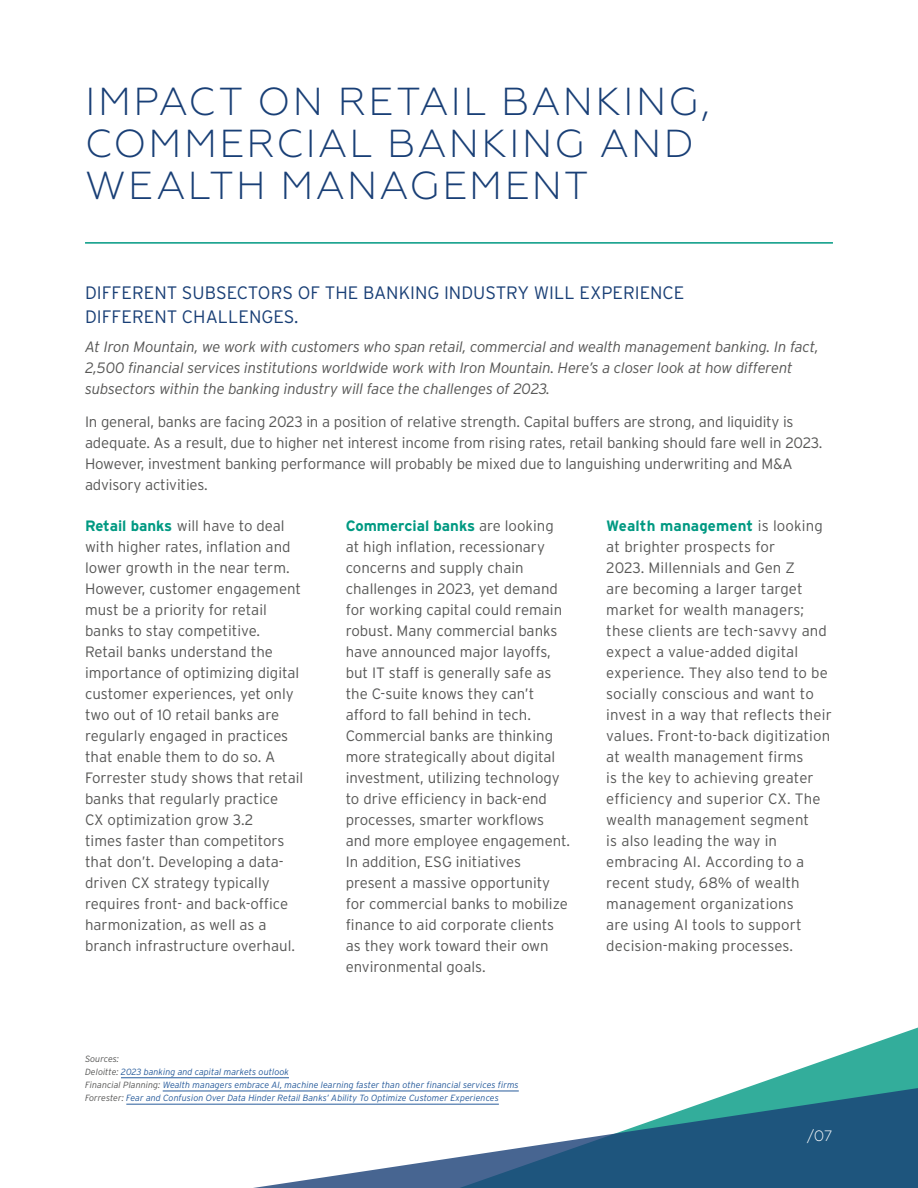
<style>
.page{position:relative;width:918px;height:1188px;background:#fff}
.page>*{position:absolute;margin:0;border:0;box-sizing:border-box;transform-origin:0 0}
.t1{font:300 39px/42px "Geometria";letter-spacing:.06em;color:#193f76}
.t2{font:300 18px/24px "Interstate";color:#193f76}
.t3{font:300 15px/21px "Interstate";color:#575756}
.t4{font:italic 300 15px/21px "Interstate";letter-spacing:-.01em;color:#575756}
.t5{font:300 15px "Geometria";color:#fff}
.t6{font:italic 300 9px/13.2px "Interstate";color:#275b9b}
.s1{font-weight:700;color:#009982}
.s2{color:#575756}
</style>
<div class="page">
<svg style="left:751px;top:1027px;width:167px;height:59px"></svg>
<hr style="left:85px;top:242px;width:748px;height:2px;background:#009982">
<svg style="left:168px;top:1086px;width:750px;height:102px"></svg>
<hr style="left:121px;top:1078px;width:168px;height:1px;background:#275b9b">
<hr style="left:163px;top:1091px;width:356px;height:1px;background:#275b9b">
<hr style="left:126px;top:1104px;width:373px;height:1px;background:#275b9b">
<h1 class="t1" style="left:85px;top:80px;width:626px">IMPACT ON RETAIL BANKING,<br>COMMERCIAL BANKING AND<br>WEALTH MANAGEMENT</h1>
<p class="t2" style="left:85px;top:280px;width:601px">DIFFERENT SUBSECTORS OF THE BANKING INDUSTRY WILL EXPERIENCE<br>DIFFERENT CHALLENGES.</p>
<p class="t4" style="left:85px;top:336px;width:735px">At Iron Mountain, we work with customers who span retail, commercial and wealth management banking. In fact,<br>2,500 financial services institutions worldwide work with Iron Mountain. Here’s a closer look at how different subsectors within the banking industry will face the challenges of 2023.</p>
<p class="t3" style="left:85px;top:411px;width:739px">In general, banks are facing 2023 in a position of relative strength. Capital buffers are strong, and liquidity is adequate. As a result, due to higher net interest income from rising rates, retail banking should fare well in 2023.<br>However, investment banking performance will probably be mixed due to languishing underwriting and M&amp;A advisory activities.</p>
<p class="t3" style="left:85px;top:515px;width:220px"><span class="s1">Retail banks</span> will have to deal with higher rates, inflation and lower growth in the near term.<br>However, customer engagement must be a priority for retail banks to stay competitive.<br>Retail banks understand the importance of optimizing digital customer experiences, yet only two out of 10 retail banks are regularly engaged in practices that enable them to do so. A<br>Forrester study shows that retail banks that regularly practice<br>CX optimization grow 3.2<br>times faster than competitors that don’t. Developing a data&shy;driven CX strategy typically requires front- and back-office harmonization, as well as a branch infrastructure overhaul.</p>
<p class="t3" style="left:346px;top:515px;width:226px"><span class="s1">Commercial banks</span> are looking at high inflation, recessionary concerns and supply chain challenges in 2023, yet demand for working capital could remain robust. Many commercial banks have announced major layoffs, but IT staff is generally safe as the C-suite knows they can’t afford to fall behind in tech.<br>Commercial banks are thinking more strategically about digital investment, utilizing technology to drive efficiency in back-end processes, smarter workflows and more employee engagement.<br>In addition, ESG initiatives present a massive opportunity for commercial banks to mobilize finance to aid corporate clients as they work toward their own environmental goals.</p>
<p class="t3" style="left:606px;top:515px;width:227px"><span class="s1">Wealth management</span> is looking at brighter prospects for<br>2023. Millennials and Gen Z<br>are becoming a larger target market for wealth managers; these clients are tech-savvy and expect a value-added digital experience. They also tend to be socially conscious and want to invest in a way that reflects their values. Front-to-back digitization at wealth management firms<br>is the key to achieving greater efficiency and superior CX. The wealth management segment<br>is also leading the way in embracing AI. According to a recent study, 68% of wealth management organizations<br>are using AI tools to support decision-making processes.</p>
<p class="t6" style="left:85px;top:1052px;width:435px"><span class="s2">Sources:<br>Deloitte:</span> 2023 banking and capital markets outlook<br><span class="s2">Financial Planning:</span> Wealth managers embrace AI, machine learning faster than other financial services firms <span class="s2">Forrester:</span> Fear and Confusion Over Data Hinder Retail Banks’ Ability To Optimize Customer Experiences</p>
<p class="t5" style="left:807px;top:1127px;width:27px">/07</p>
</div>
